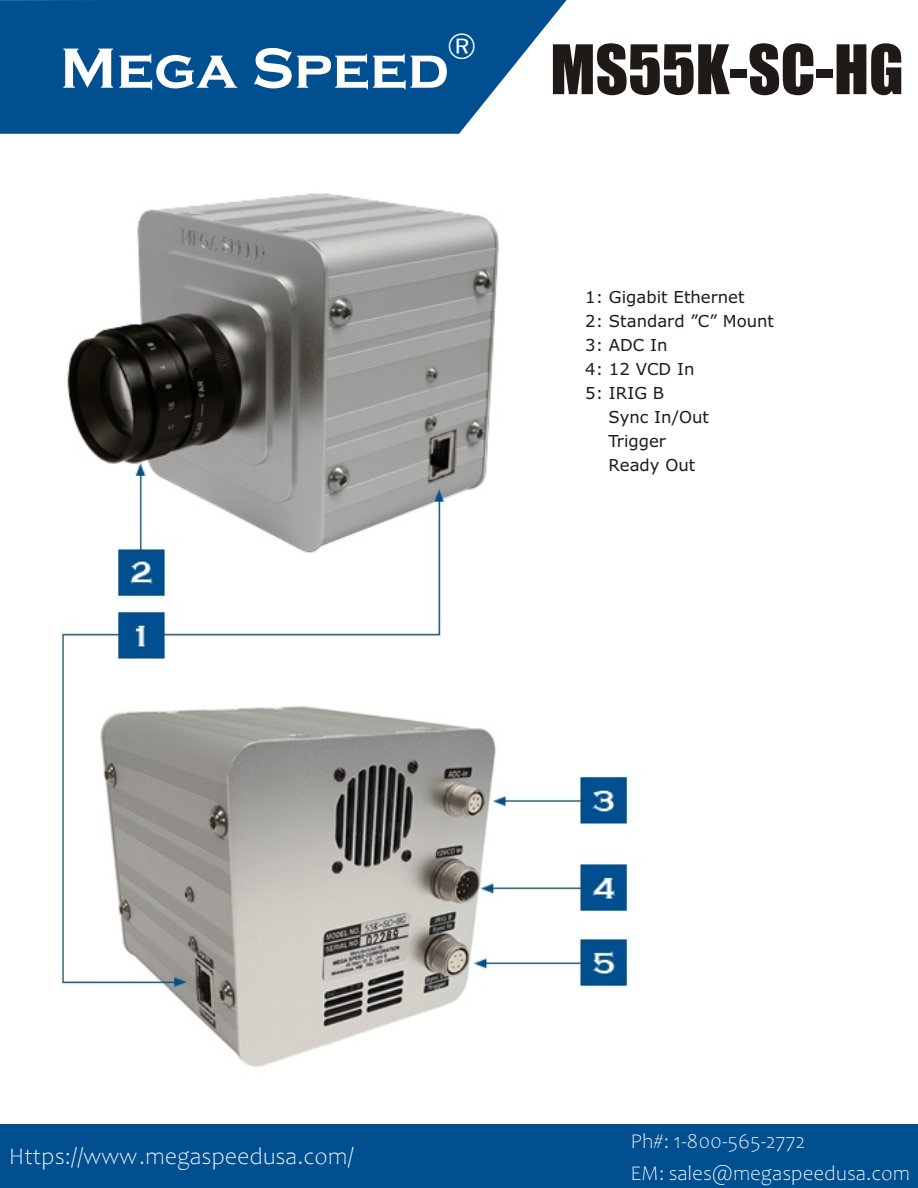
<style>
.page{position:relative;width:918px;height:1188px;background:#fff}
.page>*{position:absolute;margin:0;border:0;box-sizing:border-box;transform-origin:0 0}
.t1{font:63px "Impact";color:#1f1a17}
.t2{font:700 58.65px "Copperplate Gothic";color:#fff}
.t3{font:36px "Avant Garde Bk BT";color:#fff}
.t4{font:300 24px "Candara";color:#fff}
.t5{font:300 21px/32.1px "Candara";color:#fff}
.t6{font:16.5px "Verdana";color:#1f1a17}
</style>
<div class="page">
<img style="left:60px;top:193px;width:569px;height:875px">
<svg style="left:0;top:0;width:567px;height:134px;background:#175e9a"></svg>
<div style="left:0;top:1124px;width:918px;height:64px;background:#004f91"></div>
<h3 class="t3" style="left:447px;top:32px;width:31px">®</h3>
<h2 class="t2" style="left:60px;top:33px;width:391px">Mega Speed</h2>
<h1 class="t1" style="left:550px;top:44px;width:355px">MS55K-SC-HG</h1>
<p class="t6" style="left:585px;top:290px;width:161px">1: Gigabit Ethernet</p>
<p class="t6" style="left:585px;top:314px;width:190px">2: Standard ”C” Mount</p>
<p class="t6" style="left:585px;top:338px;width:84px">3: ADC In</p>
<p class="t6" style="left:585px;top:362px;width:111px">4: 12 VCD In</p>
<p class="t6" style="left:585px;top:386px;width:81px">5: IRIG B</p>
<p class="t6" style="left:608px;top:410px;width:102px">Sync In/Out</p>
<p class="t6" style="left:608px;top:434px;width:59px">Trigger</p>
<p class="t6" style="left:608px;top:458px;width:88px">Ready Out</p>
<h3 class="t4" style="left:9px;top:1146px;width:346px">Https://www.megaspeedusa.com/</h3>
<p class="t5" style="left:630px;top:1128px;width:281px">Ph#: 1-800-565-2772<br>EM: sales@megaspeedusa.com</p>
</div>
